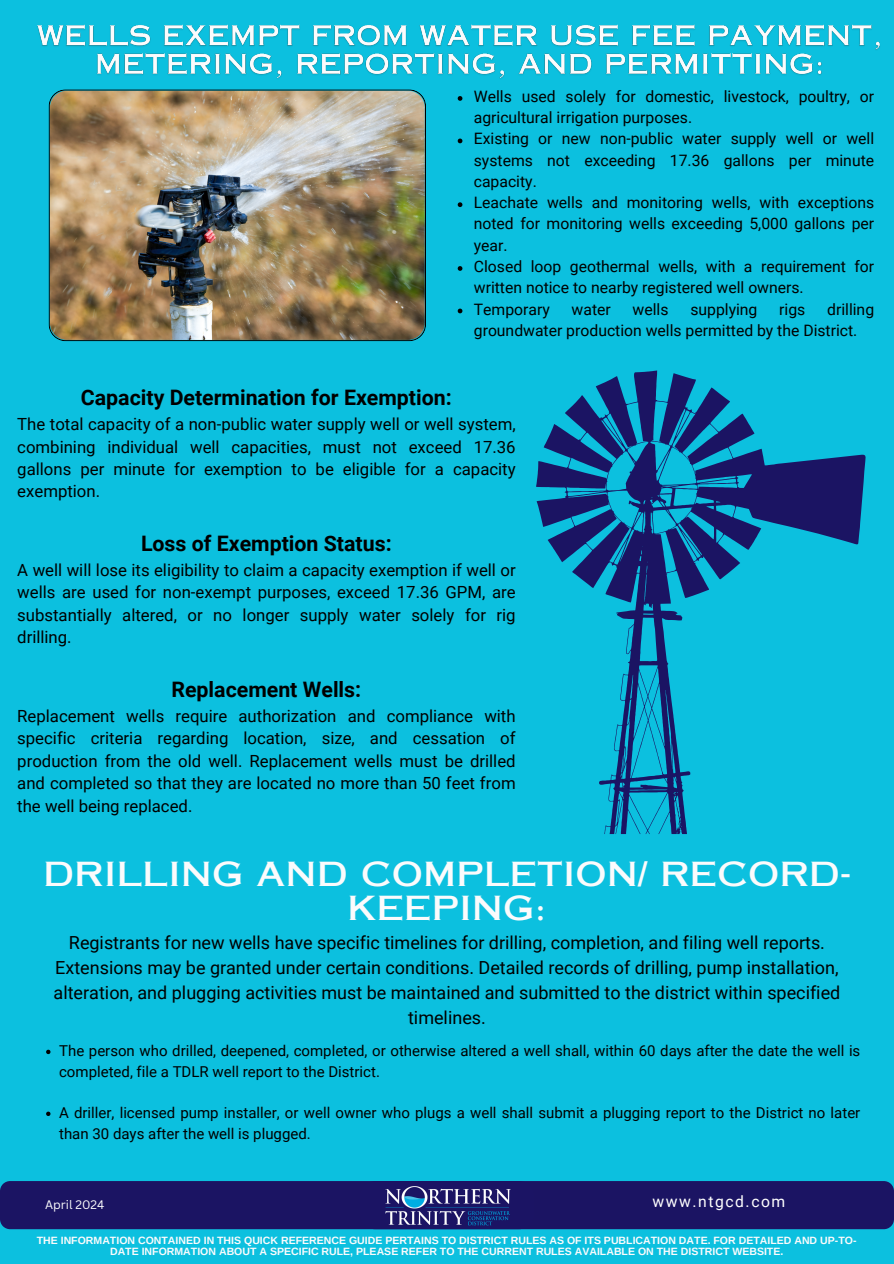
<style>
.page{position:relative;width:894px;height:1264px;background:#fff}
.page>*{position:absolute;margin:0;border:0;box-sizing:border-box;transform-origin:0 0}
.t1{font:33px/33.8px "Copperplate Gothic LT Pro 31 AB";color:#fbfbfc;text-align:center}
.t2{font:700 21.3px "Roboto";color:#000}
.t3{font:18px/25px "Roboto";color:#000;text-align:center}
.t4{font:16.8px/22.5px "Roboto";color:#000;text-align:justify}
.t5{font:15.75px/21.3px "Roboto";color:#000}
.t6{font:15.75px "Roboto";letter-spacing:.1em;color:#fff}
.t7{font:15px/20.7px "Roboto";color:#000}
.t8{font:12px "Canva Sans";color:#fff}
.t9{font:700 10.5px/10.5px "Arimo";color:#fbfbfc;text-align:center}
</style>
<div class="page">
<div style="left:0;top:0;width:893px;height:1263px;background:#0cc0df"></div>
<svg style="left:536px;top:370px;width:329px;height:464px"></svg>
<img style="left:49px;top:89px;width:376px;height:252px">
<div style="left:0;top:1181px;width:893px;height:48px;background:#1b1463"></div>
<svg style="left:457px;top:96px;width:5px;height:5px"></svg>
<svg style="left:457px;top:139px;width:5px;height:4px"></svg>
<svg style="left:457px;top:202px;width:5px;height:5px"></svg>
<svg style="left:457px;top:266px;width:5px;height:5px"></svg>
<svg style="left:457px;top:308px;width:5px;height:5px"></svg>
<img style="left:37px;top:24px;width:843px;height:55px">
<svg style="left:46px;top:1049px;width:4px;height:5px"></svg>
<svg style="left:46px;top:1111px;width:4px;height:4px"></svg>
<img style="left:359px;top:1180px;width:175px;height:49px;border-radius:16px">
<p class="t5" style="left:473px;top:86px;width:401px">Wells used solely for domestic, livestock, poultry, or agricultural irrigation purposes.</p>
<p class="t5" style="left:473px;top:128px;width:401px;text-align:justify">Existing or new non-public water supply well or well systems not exceeding 17.36 gallons per minute capacity.</p>
<p class="t5" style="left:473px;top:192px;width:401px;text-align:justify">Leachate wells and monitoring wells, with exceptions noted for monitoring wells exceeding 5,000 gallons per year.</p>
<p class="t5" style="left:473px;top:256px;width:401px">Closed loop geothermal wells, with a requirement for written notice to nearby registered well owners.</p>
<h3 class="t5" style="left:473px;top:298px;width:77px">Temporary</h3>
<h3 class="t5" style="left:571px;top:298px;width:41px">water</h3>
<h3 class="t5" style="left:632px;top:298px;width:37px">wells</h3>
<h3 class="t5" style="left:690px;top:298px;width:69px">supplying</h3>
<h3 class="t5" style="left:779px;top:298px;width:28px">rigs</h3>
<h3 class="t5" style="left:473px;top:298px;width:401px;text-indent:353px">drilling groundwater production wells permitted by the District.</h3>
<h3 class="t2" style="left:81px;top:385px;width:372px">Capacity Determination for Exemption:</h3>
<h3 class="t4" style="left:17px;top:413px;width:499px">The total capacity of a non-public water supply well or well system, combining individual well capacities, must not exceed 17.36 gallons per minute for exemption to be eligible for a capacity exemption.</h3>
<h3 class="t2" style="left:141px;top:531px;width:252px">Loss of Exemption Status:</h3>
<h3 class="t4" style="left:17px;top:559px;width:499px">A well will lose its eligibility to claim a capacity exemption if well or wells are used for non-exempt purposes, exceed 17.36 GPM, are substantially altered, or no longer supply water solely for rig drilling.</h3>
<p class="t2" style="left:171px;top:677px;width:191px">Replacement Wells:</p>
<p class="t4" style="left:17px;top:705px;width:499px">Replacement wells require authorization and compliance with specific criteria regarding location, size, and cessation of production from the old well. Replacement wells must be drilled and completed so that they are located no more than 50 feet from the well being replaced.</p>
<p class="t1" style="left:43px;top:861px;width:809px">DRILLING AND COMPLETION/ RECORD-<br>KEEPING:</p>
<h1 class="t3" style="left:54px;top:930px;width:788px">Registrants for new wells have specific timelines for drilling, completion, and filing well reports.<br>Extensions may be granted under certain conditions. Detailed records of drilling, pump installation, alteration, and plugging activities must be maintained and submitted to the district within specified timelines.</h1>
<h3 class="t7" style="left:59px;top:1040px;width:802px">The person who drilled, deepened, completed, or otherwise altered a well shall, within 60 days after the date the well is completed, file a TDLR well report to the District.</h3>
<p class="t7" style="left:59px;top:1102px;width:802px">A driller, licensed pump installer, or well owner who plugs a well shall submit a plugging report to the District no later than 30 days after the well is plugged.</p>
<p class="t6" style="left:652px;top:1192px;width:134px">www.ntgcd.com</p>
<p class="t8" style="left:45px;top:1196px;width:61px">April 2024</p>
<h4 class="t9" style="left:37px;top:1235px;width:821px">THE INFORMATION CONTAINED IN THIS QUICK REFERENCE GUIDE PERTAINS TO DISTRICT RULES AS OF ITS PUBLICATION DATE. FOR DETAILED AND UP-TO-<br>DATE INFORMATION ABOUT A SPECIFIC RULE, PLEASE REFER TO THE CURRENT RULES AVAILABLE ON THE DISTRICT WEBSITE.</h4>
</div>
